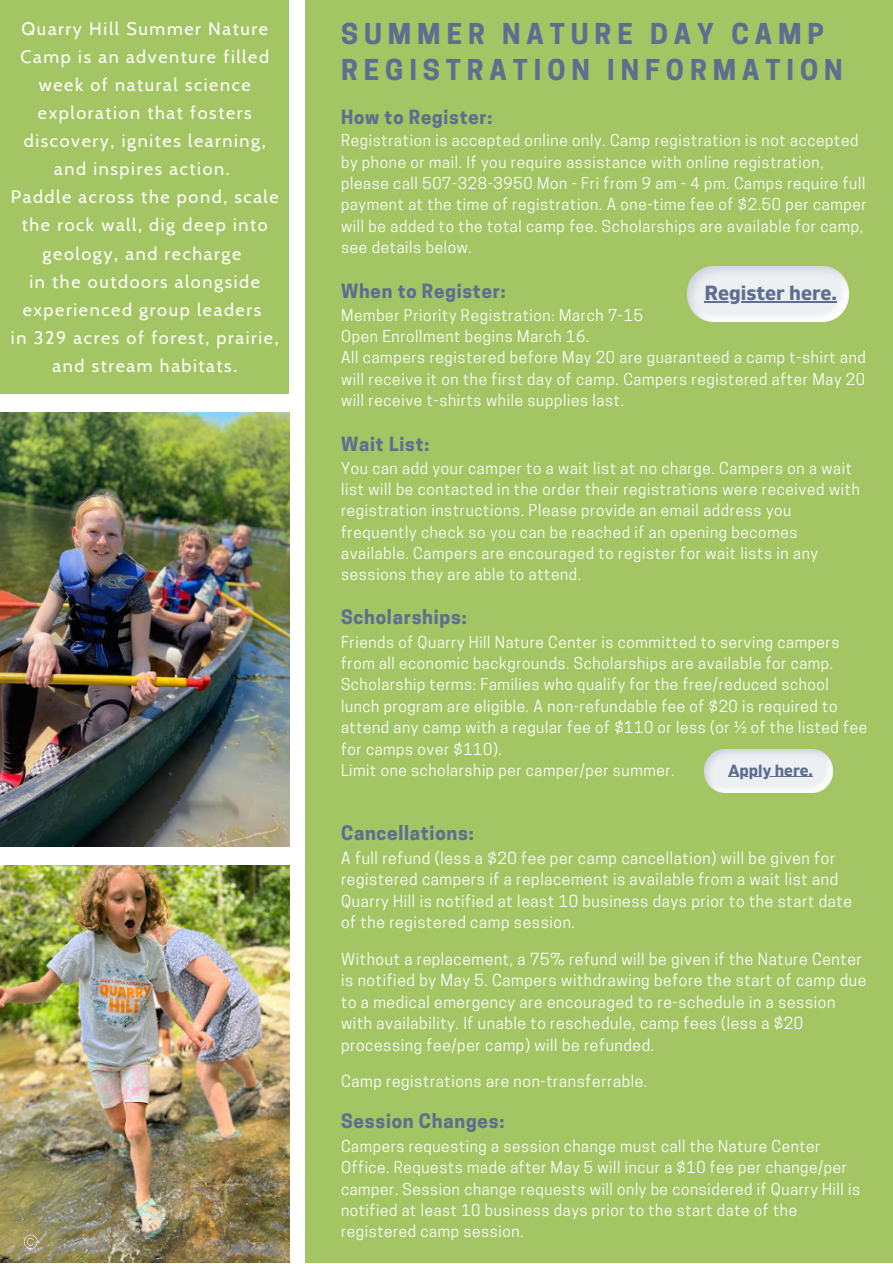
<style>
.page{position:relative;width:893px;height:1264px;background:#fff}
.page>*{position:absolute;margin:0;border:0;box-sizing:border-box;transform-origin:0 0}
.t1{font:700 27px/36px "Cooper Hewitt";letter-spacing:.22em;color:#5e6e90}
.t2{font:700 20.55px "Gilam";color:#5e6e90}
.t3{font:700 18.75px "Cooper Hewitt";letter-spacing:.04em;color:#5e6e90}
.t4{font:700 18.45px "Cooper Hewitt";letter-spacing:.045em;color:#5e6e90}
.t5{font:18px/28px "Cabin";letter-spacing:.09em;color:#fff;text-align:center}
.t6{font:700 16.2px "Gilam";color:#5e6e90}
.t7{font:15.75px/21.5px "Cooper Hewitt";letter-spacing:.04em;color:#fff}
.t8{font:15.45px/21.3px "Cooper Hewitt";letter-spacing:.045em;color:#fff}
</style>
<div class="page">
<div style="left:305px;top:0;width:587px;height:1262px;background:#a3c564"></div>
<div style="left:0;top:0;width:288px;height:394px;background:#a3c564"></div>
<img style="left:0;top:413px;width:289px;height:433px">
<img style="left:0;top:865px;width:289px;height:397px">
<img style="left:687px;top:267px;width:161px;height:54px">
<hr style="left:704px;top:301px;width:133px;height:1px;background:#5e6e90">
<svg style="left:24px;top:1234px;width:13px;height:14px"></svg>
<img style="left:704px;top:749px;width:128px;height:43px">
<hr style="left:728px;top:776px;width:85px;height:1px;background:#5e6e90">
<p class="t5" style="left:11px;top:14px;width:269px">Quarry Hill Summer Nature<br>Camp is an adventure filled week of natural science exploration that fosters discovery, ignites learning, and inspires action.<br>Paddle across the pond, scale the rock wall, dig deep into geology, and recharge<br>in the outdoors alongside experienced group leaders<br>in 329 acres of forest, prairie, and stream habitats.</p>
<h1 class="t1" style="left:341px;top:20px;width:503px">SUMMER NATURE DAY CAMP<br>REGISTRATION INFORMATION</h1>
<p class="t4" style="left:341px;top:110px;width:153px">How to Register:</p>
<p class="t8" style="left:341px;top:132px;width:527px">Registration is accepted online only. Camp registration is not accepted by phone or mail. If you require assistance with online registration, please call 507-328-3950 Mon - Fri from 9 am - 4 pm. Camps require full payment at the time of registration. A one-time fee of $2.50 per camper will be added to the total camp fee. Scholarships are available for camp, see details below.</p>
<p class="t4" style="left:341px;top:284px;width:166px">When to Register:</p>
<p class="t8" style="left:341px;top:306px;width:526px">Member Priority Registration: March 7-15<br>Open Enrollment begins March 16.<br>All campers registered before May 20 are guaranteed a camp t-shirt and will receive it on the first day of camp. Campers registered after May 20 will receive t-shirts while supplies last.</p>
<p class="t4" style="left:341px;top:437px;width:90px">Wait List:</p>
<p class="t8" style="left:341px;top:459px;width:520px">You can add your camper to a wait list at no charge. Campers on a wait list will be contacted in the order their registrations were received with registration instructions. Please provide an email address you frequently check so you can be reached if an opening becomes available. Campers are encouraged to register for wait lists in any sessions they are able to attend.</p>
<h2 class="t2" style="left:704px;top:281px;width:134px">Register here.</h2>
<p class="t3" style="left:341px;top:610px;width:127px">Scholarships:</p>
<p class="t8" style="left:341px;top:633px;width:527px">Friends of Quarry Hill Nature Center is committed to serving campers from all economic backgrounds. Scholarships are available for camp.<br>Scholarship terms: Families who qualify for the free/reduced school lunch program are eligible. A non-refundable fee of $20 is required to attend any camp with a regular fee of $110 or less (or ½ of the listed fee for camps over $110).<br>Limit one scholarship per camper/per summer.</p>
<p class="t6" style="left:728px;top:760px;width:86px">Apply here.</p>
<p class="t3" style="left:341px;top:826px;width:134px">Cancellations:</p>
<p class="t7" style="left:341px;top:849px;width:512px">A full refund (less a $20 fee per camp cancellation) will be given for registered campers if a replacement is available from a wait list and Quarry Hill is notified at least 10 business days prior to the start date of the registered camp session.</p>
<p class="t7" style="left:341px;top:949px;width:526px">Without a replacement, a 75% refund will be given if the Nature Center is notified by May 5. Campers withdrawing before the start of camp due to a medical emergency are encouraged to re-schedule in a session with availability. If unable to reschedule, camp fees (less a $20 processing fee/per camp) will be refunded.</p>
<p class="t7" style="left:341px;top:1072px;width:308px">Camp registrations are non-transferrable.</p>
<p class="t3" style="left:341px;top:1114px;width:165px">Session Changes:</p>
<p class="t8" style="left:341px;top:1137px;width:520px">Campers requesting a session change must call the Nature Center Office. Requests made after May 5 will incur a $10 fee per change/per camper. Session change requests will only be considered if Quarry Hill is notified at least 10 business days prior to the start date of the registered camp session.</p>
</div>
